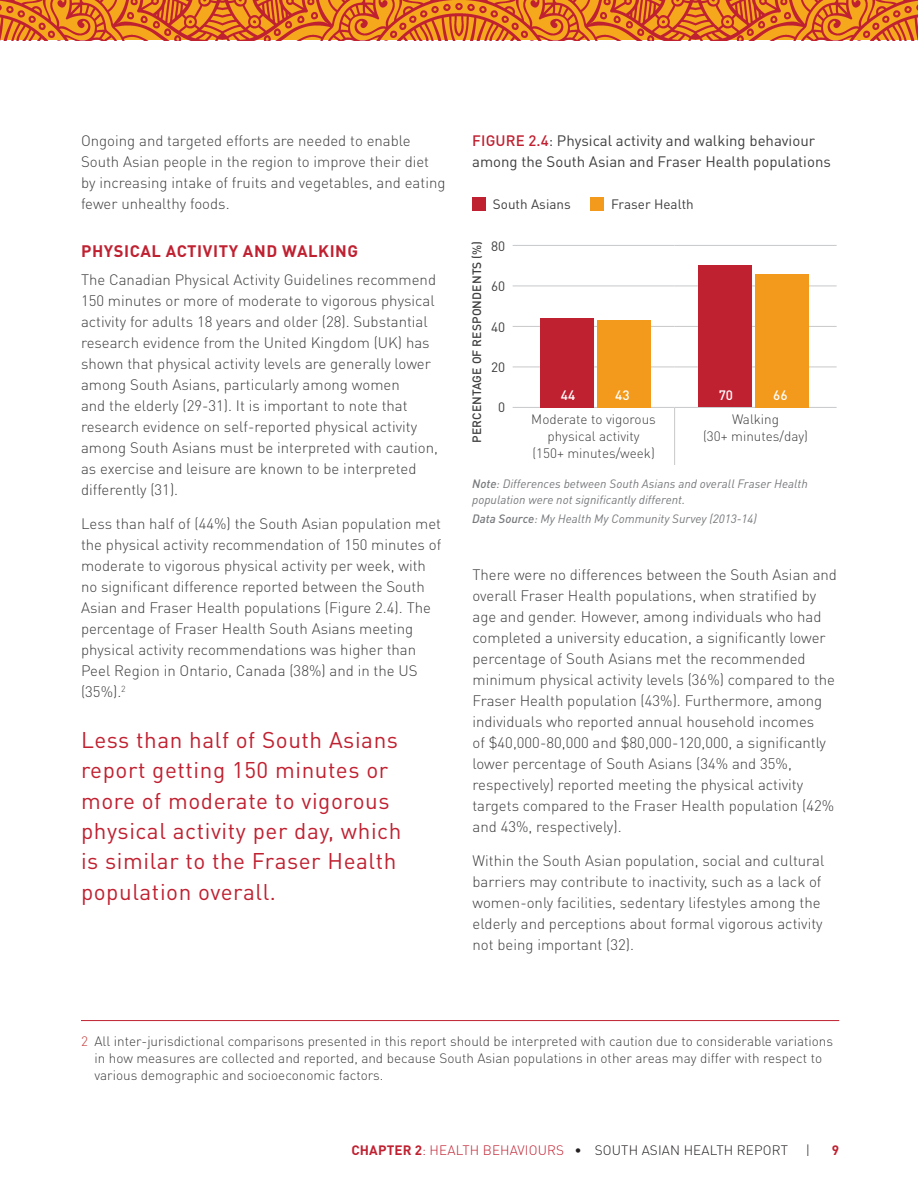
<style>
.page{position:relative;width:918px;height:1188px;background:#fff}
.page>*{position:absolute;margin:0;border:0;box-sizing:border-box;transform-origin:0 0}
.t1{font:22.5px/30.3px "DIN Pro";letter-spacing:.025em;color:#c02131}
.t2{font:700 16.5px "DIN Pro";letter-spacing:.035em;color:#c02131}
.t3{font:300 15px/21px "DIN Pro";color:#3e3e3f}
.t4{font:15px/21px "DIN Pro";color:#3e3e3f}
.t5{font:300 13.5px/16.8px "DIN Pro";color:#3e3e3f;text-align:center}
.t6{font:300 13.5px "DIN Pro";letter-spacing:.01em;color:#231f20}
.t7{font:13.5px "DIN Pro";color:#3e3e3f}
.t8{font:500 13.5px "DIN Pro";color:#fff}
.t9{font:700 13.5px "DIN Pro";color:#c02131}
.t10{font:italic 12px/16.2px "DIN";color:#76787b}
.t11{font:500 12px "DIN Pro";letter-spacing:.01em;color:#3e3e3f}
.s1{font-weight:500;color:#c02131}
.s2{font-weight:500}
.s3{color:#c43c3c}
.s4{font-weight:700;color:#c02131}
.s5{color:#c02131}
</style>
<div class="page">
<img style="left:0;top:0;width:918px;height:40px">
<hr style="left:81px;top:1020px;width:758px;height:1px;background:#c02131">
<div style="left:472px;top:197px;width:14px;height:14px;background:#c02131"></div>
<div style="left:590px;top:197px;width:14px;height:14px;background:#f3991b"></div>
<hr style="left:513px;top:245px;width:162px;height:1px;background:#c7c8ca">
<hr style="left:513px;top:286px;width:162px;height:1px;background:#c7c8ca">
<hr style="left:513px;top:326px;width:162px;height:1px;background:#c7c8ca">
<hr style="left:675px;top:245px;width:162px;height:1px;background:#c7c8ca">
<hr style="left:675px;top:286px;width:162px;height:1px;background:#c7c8ca">
<hr style="left:675px;top:326px;width:162px;height:1px;background:#c7c8ca">
<hr style="left:513px;top:367px;width:162px;height:1px;background:#c7c8ca">
<hr style="left:675px;top:367px;width:162px;height:1px;background:#c7c8ca">
<hr style="left:513px;top:407px;width:162px;height:1px;background:#c7c8ca">
<hr style="left:674px;top:408px;width:1px;height:57px;background:#c7c8ca">
<hr style="left:675px;top:407px;width:162px;height:1px;background:#c7c8ca">
<div style="left:698px;top:266px;width:54px;height:141px;background:#c02131"></div>
<div style="left:540px;top:318px;width:54px;height:89px;background:#c02131"></div>
<div style="left:755px;top:274px;width:54px;height:133px;background:#f3991b"></div>
<div style="left:597px;top:320px;width:54px;height:87px;background:#f3991b"></div>
<p class="t3" style="left:81px;top:130px;width:366px">Ongoing and targeted efforts are needed to enable South Asian people in the region to improve their diet by increasing intake of fruits and vegetables, and eating fewer unhealthy foods.</p>
<p class="t2" style="left:81px;top:240px;width:279px">PHYSICAL ACTIVITY AND WALKING</p>
<p class="t3" style="left:81px;top:268px;width:359px">The Canadian Physical Activity Guidelines recommend 150 minutes or more of moderate to vigorous physical activity for adults 18 years and older (28). Substantial research evidence from the United Kingdom (UK) has shown that physical activity levels are generally lower among South Asians, particularly among women<br>and the elderly (29-31). It is important to note that research evidence on self-reported physical activity among South Asians must be interpreted with caution, as exercise and leisure are known to be interpreted differently (31).</p>
<p class="t3" style="left:81px;top:513px;width:362px">Less than half of (44%) the South Asian population met the physical activity recommendation of 150 minutes of moderate to vigorous physical activity per week, with no significant difference reported between the South Asian and Fraser Health populations (Figure 2.4). The percentage of Fraser Health South Asians meeting physical activity recommendations was higher than Peel Region in Ontario, Canada (38%) and in the US (35%).<sup>2</sup></p>
<h1 class="t1" style="left:81px;top:724px;width:322px">Less than half of South Asians report getting 150 minutes or more of moderate to vigorous physical activity per day, which is similar to the Fraser Health population overall.</h1>
<p class="t4" style="left:472px;top:130px;width:360px"><span class="s1">FIGURE 2.4</span>: Physical activity and walking behaviour among the South Asian and Fraser Health populations</p>
<p class="t7" style="left:493px;top:195px;width:79px">South Asians</p>
<p class="t7" style="left:611px;top:195px;width:84px">Fraser Health</p>
<p class="t11" style="left:469px;top:443px;width:204px;rotate:-90deg">PERCENTAGE OF RESPONDENTS (%)</p>
<p class="t10" style="left:472px;top:475px;width:337px"><span class="s2">Note</span>: Differences between South Asians and overall Fraser Health population were not significantly different.</p>
<p class="t10" style="left:472px;top:511px;width:286px"><span class="s2">Data Source</span>: My Health My Community Survey (2013-14)</p>
<p class="t7" style="left:491px;top:237px;width:16px">80</p>
<p class="t7" style="left:491px;top:277px;width:16px">60</p>
<p class="t7" style="left:491px;top:318px;width:16px">40</p>
<p class="t7" style="left:491px;top:358px;width:16px">20</p>
<p class="t7" style="left:498px;top:398px;width:9px">0</p>
<p class="t8" style="left:561px;top:386px;width:16px">44</p>
<p class="t8" style="left:615px;top:386px;width:16px">43</p>
<p class="t8" style="left:719px;top:386px;width:16px">70</p>
<p class="t8" style="left:773px;top:386px;width:16px">66</p>
<p class="t5" style="left:531px;top:411px;width:126px">Moderate to vigorous physical activity (150+ minutes/week)</p>
<p class="t5" style="left:703px;top:411px;width:106px">Walking<br>(30+ minutes/day)</p>
<p class="t3" style="left:472px;top:563px;width:366px">There were no differences between the South Asian and overall Fraser Health populations, when stratified by age and gender. However, among individuals who had completed a university education, a significantly lower percentage of South Asians met the recommended minimum physical activity levels (36%) compared to the Fraser Health population (43%). Furthermore, among individuals who reported annual household incomes<br>of $40,000-80,000 and $80,000-120,000, a significantly lower percentage of South Asians (34% and 35%, respectively) reported meeting the physical activity targets compared to the Fraser Health population (42% and 43%, respectively).</p>
<p class="t3" style="left:472px;top:850px;width:353px">Within the South Asian population, social and cultural barriers may contribute to inactivity, such as a lack of women-only facilities, sedentary lifestyles among the elderly and perceptions about formal vigorous activity not being important (32).</p>
<p class="t5" style="left:94px;top:1032px;width:740px;text-align:left;text-indent:-14px"><span class="s3">2</span> All inter-jurisdictional comparisons presented in this report should be interpreted with caution due to considerable variations in how measures are collected and reported, and because South Asian populations in other areas may differ with respect to various demographic and socioeconomic factors.</p>
<p class="t6" style="left:351px;top:1141px;width:438px"><span class="s4">CHAPTER 2</span><span class="s5">: HEALTH BEHAVIOURS</span> • SOUTH ASIAN HEALTH REPORT</p>
<p class="t6" style="left:806px;top:1141px;width:6px">|</p>
<p class="t9" style="left:832px;top:1141px;width:9px">9</p>
</div>
